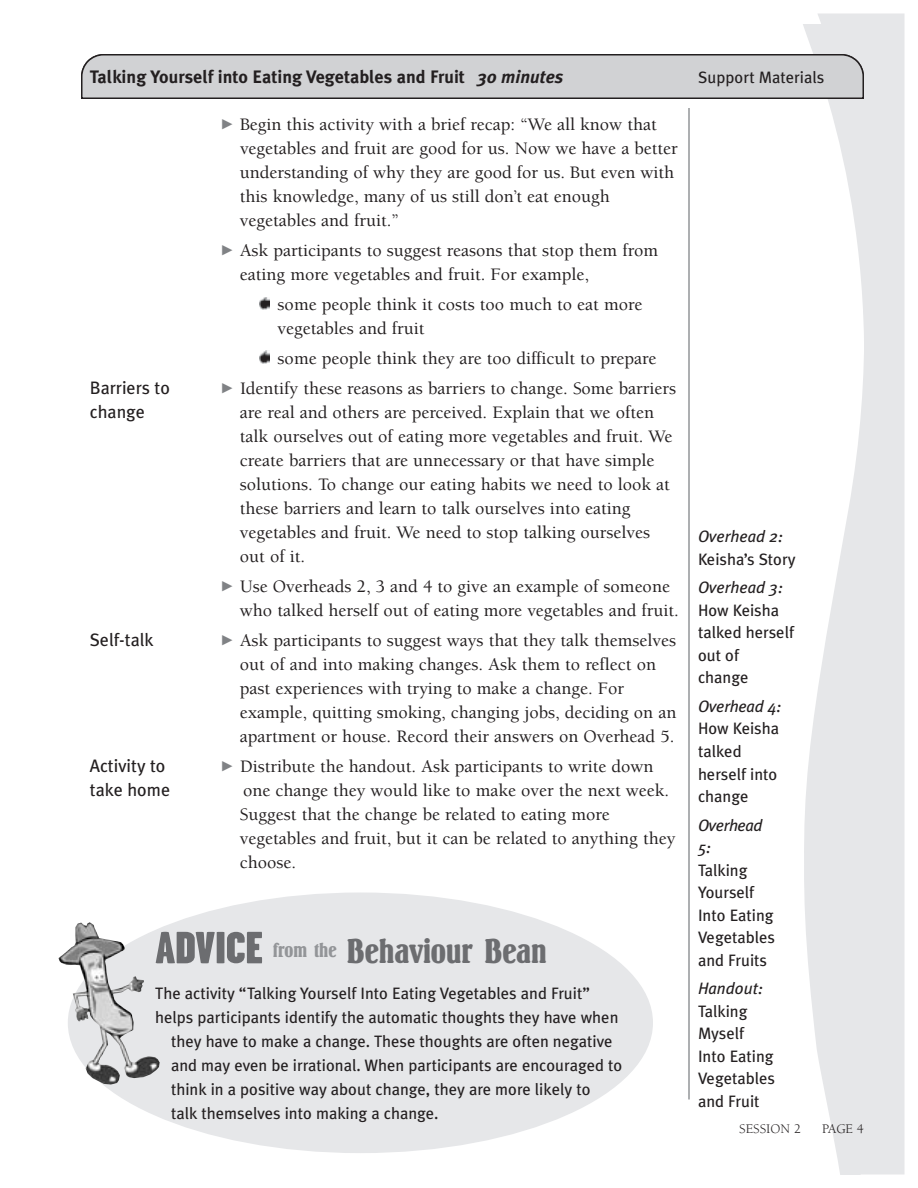
<style>
.page{position:relative;width:918px;height:1188px;background:#fff}
.page>*{position:absolute;margin:0;border:0;box-sizing:border-box;transform-origin:0 0}
.t1{font:36px "Springfield LT";color:#6c6d70}
.t2{font:500 18px/24px "Berkeley";color:#231f20}
.t3{font:700 18px "Meta Plus";color:#231f20}
.t4{font:18px "Meta Plus";color:#231f20}
.t5{font:italic 700 18px "Meta Plus";color:#231f20}
.t6{font:16.5px/22.5px "Meta Plus";color:#231f20}
.t7{font:italic 16.5px/22.5px "Meta Plus";color:#231f20}
.t8{font:13.5px "Berkeley";color:#231f20}
.s1{font-style:italic}
.s2{font-family:"Garage Gothic";font-weight:900;font-size:45px}
</style>
<div class="page">
<hr style="left:688px;top:48px;width:2px;height:1051px;background:#939598">
<div style="left:54px;top:45px;width:676px;height:63px;background:#fff"></div>
<svg style="left:259px;top:351px;width:10px;height:13px"></svg>
<svg style="left:259px;top:297px;width:10px;height:13px"></svg>
<svg style="left:782px;top:24px;width:123px;height:1150px;fill:#e6e7e9"></svg>
<svg style="left:81px;top:54px;width:783px;height:44px;background:#c8c9cb"></svg>
<div style="left:68px;top:892px;width:585px;height:261px;background:#e6e7e9;border-radius:50%"></div>
<img style="left:59px;top:922px;width:101px;height:163px">
<p class="t3" style="left:90px;top:67px;width:475px">Talking Yourself into Eating Vegetables and Fruit <span class="s1">30 minutes</span></p>
<p class="t6" style="left:698px;top:66px;width:128px">Support Materials</p>
<p class="t5" style="left:478px;top:67px;width:11px">2</p>
<p class="t2" style="left:240px;top:114px;width:439px;text-indent:-18px"><sup>-</sup> Begin this activity with a brief recap: “We all know that vegetables and fruit are good for us. Now we have a better understanding of why they are good for us. But even with this knowledge, many of us still don’t eat enough vegetables and fruit.”</p>
<p class="t2" style="left:240px;top:240px;width:420px;text-indent:-18px"><sup>-</sup> Ask participants to suggest reasons that stop them from eating more vegetables and fruit. For example,</p>
<p class="t2" style="left:278px;top:294px;width:366px">some people think it costs too much to eat more vegetables and fruit</p>
<p class="t2" style="left:278px;top:348px;width:380px">some people think they are too difficult to prepare</p>
<p class="t4" style="left:90px;top:377px;width:82px">Barriers to</p>
<p class="t2" style="left:222px;top:378px;width:456px"><sup>-</sup> Identify these reasons as barriers to change. Some barriers</p>
<p class="t4" style="left:90px;top:401px;width:57px">change</p>
<p class="t2" style="left:240px;top:402px;width:434px">are real and others are perceived. Explain that we often talk ourselves out of eating more vegetables and fruit. We create barriers that are unnecessary or that have simple solutions. To change our eating habits we need to look at these barriers and learn to talk ourselves into eating vegetables and fruit. We need to stop talking ourselves out of it.</p>
<p class="t2" style="left:240px;top:576px;width:440px;text-indent:-18px"><sup>-</sup> Use Overheads 2, 3 and 4 to give an example of someone who talked herself out of eating more vegetables and fruit.</p>
<p class="t4" style="left:90px;top:629px;width:65px">Self-talk</p>
<p class="t2" style="left:240px;top:630px;width:438px;text-indent:-18px"><sup>-</sup> Ask participants to suggest ways that they talk themselves out of and into making changes. Ask them to reflect on past experiences with trying to make a change. For example, quitting smoking, changing jobs, deciding on an apartment or house. Record their answers on Overhead 5.</p>
<p class="t4" style="left:90px;top:755px;width:77px">Activity to</p>
<p class="t2" style="left:222px;top:756px;width:433px"><sup>-</sup> Distribute the handout. Ask participants to write down</p>
<p class="t4" style="left:90px;top:779px;width:82px">take home</p>
<p class="t2" style="left:240px;top:780px;width:437px">one change they would like to make over the next week.<br>Suggest that the change be related to eating more vegetables and fruit, but it can be related to anything they choose.</p>
<h1 class="t1" style="left:155px;top:930px;width:393px"><span class="s2">ADVICE</span> <sup>from</sup> <sup>the</sup> Behaviour Bean</h1>
<p class="t6" style="left:155px;top:982px;width:436px">The activity “Talking Yourself Into Eating Vegetables and Fruit”</p>
<p class="t6" style="left:155px;top:1006px;width:465px">helps participants identify the automatic thoughts they have when</p>
<p class="t6" style="left:171px;top:1030px;width:443px">they have to make a change. These thoughts are often negative</p>
<p class="t6" style="left:171px;top:1054px;width:453px">and may even be irrational. When participants are encouraged to</p>
<p class="t6" style="left:171px;top:1078px;width:421px">think in a positive way about change, they are more likely to</p>
<p class="t6" style="left:171px;top:1102px;width:269px">talk themselves into making a change.</p>
<p class="t7" style="left:698px;top:526px;width:87px">Overhead 2:</p>
<p class="t6" style="left:698px;top:548px;width:99px">Keisha’s Story</p>
<p class="t7" style="left:698px;top:577px;width:86px">Overhead 3:</p>
<p class="t6" style="left:698px;top:599px;width:97px">How Keisha talked herself out of<br>change</p>
<p class="t7" style="left:698px;top:695px;width:85px">Overhead 4:</p>
<p class="t6" style="left:698px;top:718px;width:83px">How Keisha talked herself into change</p>
<p class="t7" style="left:698px;top:814px;width:66px">Overhead<br>5:</p>
<p class="t6" style="left:698px;top:859px;width:79px">Talking<br>Yourself<br>Into Eating<br>Vegetables and Fruits</p>
<p class="t7" style="left:698px;top:977px;width:67px">Handout:</p>
<p class="t6" style="left:698px;top:1000px;width:79px">Talking<br>Myself<br>Into Eating<br>Vegetables and Fruit</p>
<p class="t8" style="left:739px;top:1123px;width:63px">SESSION 2</p>
<p class="t8" style="left:822px;top:1123px;width:43px">PAGE 4</p>
</div>
